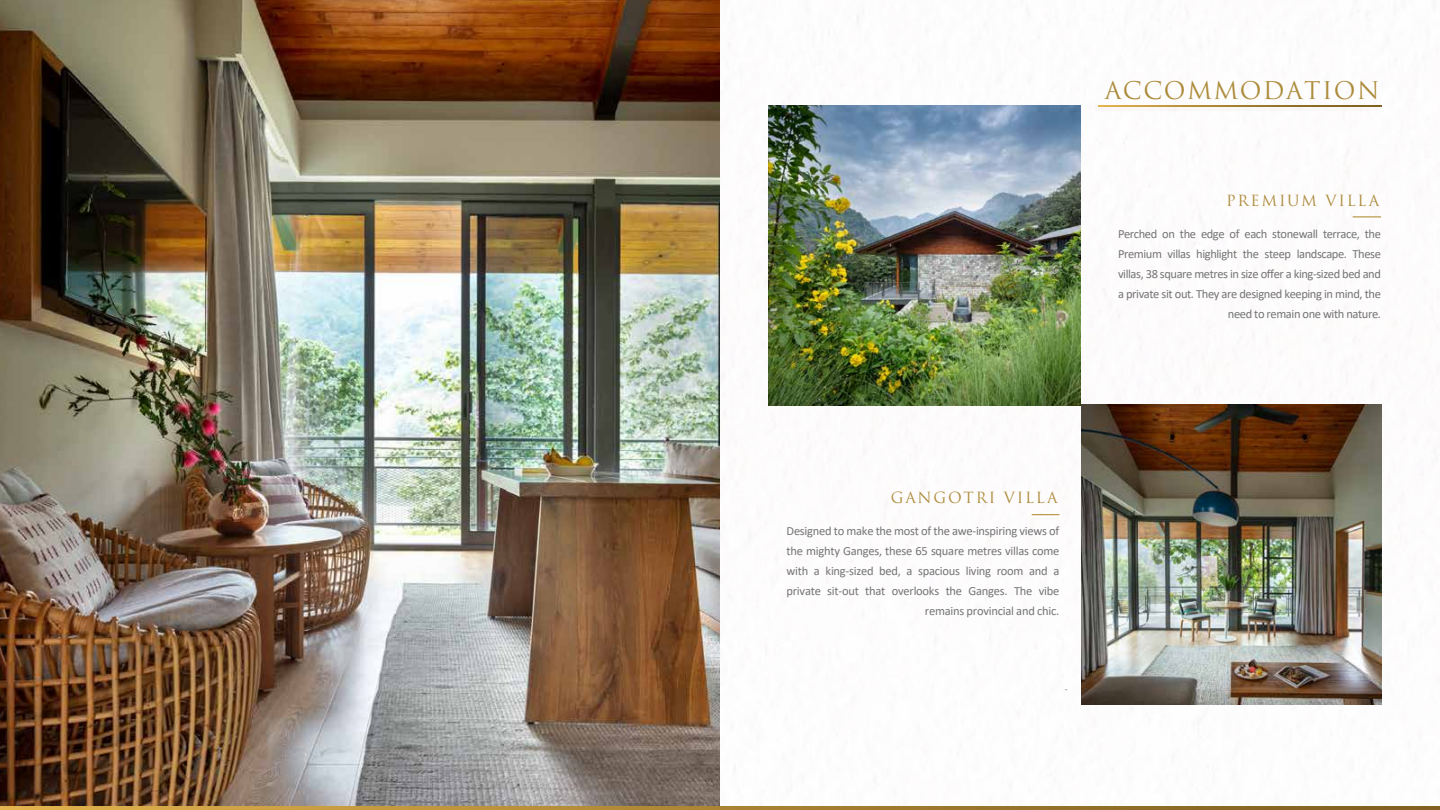
<style>
.page{position:relative;width:1440px;height:810px;background:#fff}
.page>*{position:absolute;margin:0;border:0;box-sizing:border-box;transform-origin:0 0}
.t1{font:23.75px "Trajan Pro 3";letter-spacing:.06em;color:#ad8b3a}
.t2{font:15px "Trajan Pro 3";letter-spacing:.12em;color:#ad8b3a}
.t3{font:12.5px/20px "Calibri";letter-spacing:-.035em;color:#757575;text-align:right}
.t4{font:300 10.62px "Sun";color:#555151}
</style>
<div class="page">
<div style="left:1095px;top:106px;width:283px;height:5px;background:#fbfaf8"></div>
<img style="left:0;top:0;width:720px;height:807px">
<img style="left:768px;top:105px;width:313px;height:300px">
<img style="left:1081px;top:405px;width:300px;height:300px">
<svg style="left:1098px;top:106px;width:283px;height:1px"></svg>
<svg style="left:1032px;top:514px;width:27px;height:1px"></svg>
<svg style="left:1353px;top:216px;width:28px;height:1px"></svg>
<svg style="left:0;top:807px;width:1440px;height:3px;background:#ac8635"></svg>
<h1 class="t1" style="left:1105px;top:74px;width:276px">ACCOMMODATION</h1>
<p class="t2" style="left:1226px;top:190px;width:154px">PREMIUM VILLA</p>
<p class="t3" style="left:1118px;top:223px;width:264px">Perched on the edge of each stonewall terrace, the Premium villas highlight the steep landscape. These villas, 38 square metres in size offer a king-sized bed and a private sit out. They are designed keeping in mind, the need to remain one with nature.</p>
<p class="t2" style="left:891px;top:488px;width:168px">GANGOTRI VILLA</p>
<p class="t3" style="left:787px;top:521px;width:274px">Designed to make the most of the awe-inspiring views of the mighty Ganges, these 65 square metres villas come with a king-sized bed, a spacious living room and a private sit-out that overlooks the Ganges. The vibe remains provincial and chic.</p>
<p class="t4" style="left:1065px;top:684px;width:4px">-</p>
</div>
